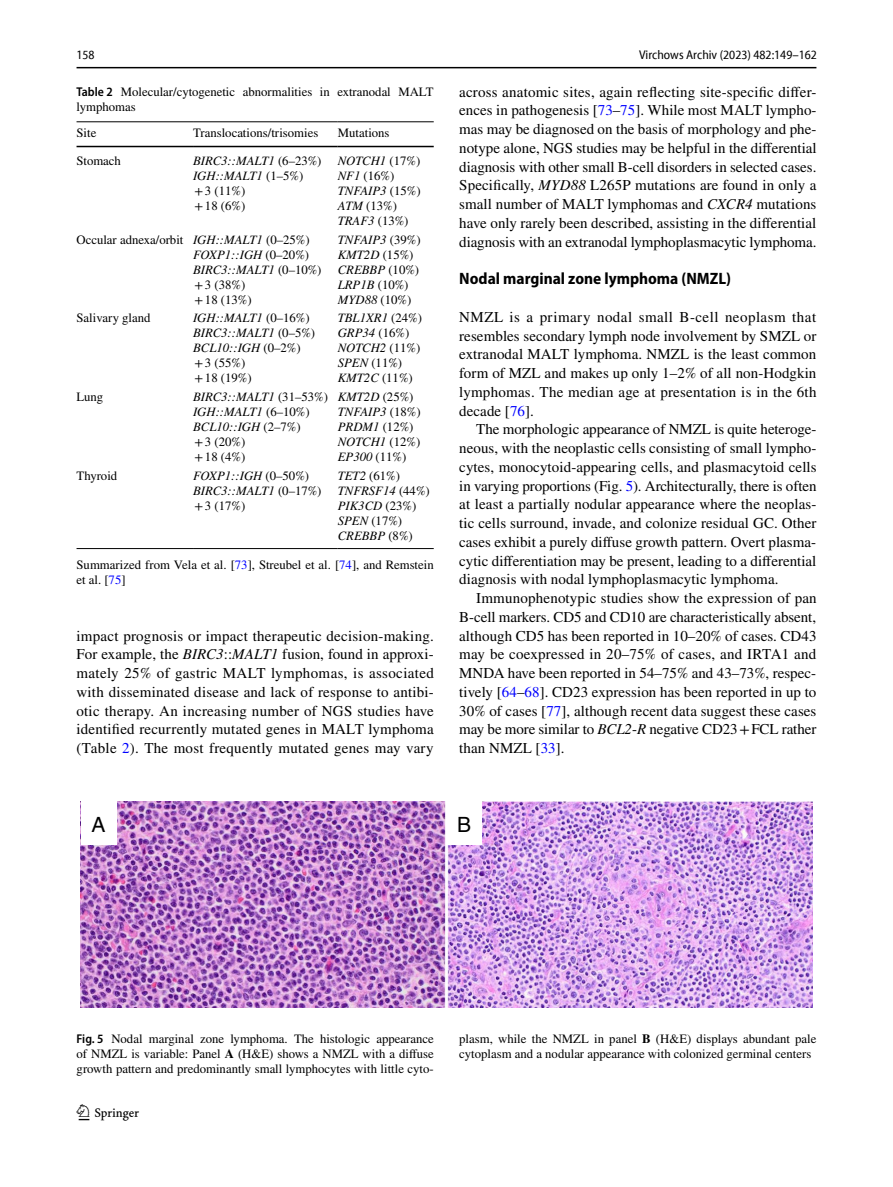
<style>
.page{position:relative;width:893px;height:1187px;background:#fff}
.page>*{position:absolute;margin:0;border:0;box-sizing:border-box;transform-origin:0 0}
.t1{font:22.5px "Springnew Regular 2";color:#000}
.t2{font:21px "Helvetica 4";color:#000}
.t3{font:700 semi-condensed 16.5px "Myriad Pro";color:#000}
.t4{font:15px/18.8px "STIX";letter-spacing:.005em;color:#000;text-align:justify}
.t5{font:12.75px/15px "STIX";color:#000}
.t6{font:italic 12.75px/15px "STIX";color:#000}
.t7{font:semi-condensed 12.75px "Myriad Pro Unic";color:#000}
.t8{font:12.75px "Myriad Pro Unic Semi Condensed 2";color:#000}
.s1{font-family:"Myriad Pro";font-weight:600;font-stretch:semi-condensed}
.s2{font-style:italic}
.s3{font-style:normal}
.s4{color:#00f}
.s5{font-weight:700}
</style>
<div class="page">
<hr style="left:77px;top:67px;width:739px;height:1px;background:#000">
<hr style="left:77px;top:121px;width:116px;height:1px;background:#000">
<hr style="left:77px;top:146px;width:116px;height:1px;background:#000">
<hr style="left:193px;top:121px;width:145px;height:1px;background:#000">
<hr style="left:193px;top:146px;width:145px;height:1px;background:#000">
<hr style="left:338px;top:121px;width:96px;height:1px;background:#000">
<hr style="left:338px;top:146px;width:96px;height:1px;background:#000">
<hr style="left:77px;top:548px;width:116px;height:1px;background:#000">
<hr style="left:193px;top:548px;width:145px;height:1px;background:#000">
<hr style="left:338px;top:548px;width:96px;height:1px;background:#000">
<img style="left:81px;top:801px;width:731px;height:206px">
<div style="left:81px;top:801px;width:35px;height:43px;background:#fff"></div>
<div style="left:447px;top:801px;width:35px;height:43px;background:#fff"></div>
<p class="t8" style="left:77px;top:50px;width:20px">158</p>
<p class="t5" style="left:77px;top:85px;width:359px"><span class="s1">Table 2</span> Molecular/cytogenetic abnormalities in extranodal MALT lymphomas</p>
<p class="t5" style="left:77px;top:126px;width:21px">Site</p>
<p class="t5" style="left:193px;top:126px;width:127px">Translocations/trisomies</p>
<p class="t5" style="left:338px;top:126px;width:53px">Mutations</p>
<p class="t5" style="left:77px;top:154px;width:46px">Stomach</p>
<p class="t5" style="left:193px;top:154px;width:130px"><span class="s2">BIRC3::MALT1</span> (6–23%)<br><span class="s2">IGH::MALT1</span> (1–5%) +3 (11%)<br>+18 (6%)</p>
<p class="t5" style="left:338px;top:154px;width:84px"><span class="s2">NOTCH1</span> (17%)<br><span class="s2">NF1</span> (16%)<br><span class="s2">TNFAIP3</span> (15%)<br><span class="s2">ATM</span> (13%)<br><span class="s2">TRAF3</span> (13%)</p>
<p class="t5" style="left:193px;top:233px;width:130px;text-indent:-116px">Occular adnexa/orbit <span class="s2">IGH::MALT1</span> (0–25%)<br><span class="s2">FOXP1::IGH</span> (0–20%)<br><span class="s2">BIRC3::MALT1</span> (0–10%) +3 (38%)<br>+18 (13%)</p>
<p class="t6" style="left:338px;top:231px;width:84px">TNFAIP3 <span class="s3">(39%)<br></span>KMT2D <span class="s3">(15%)<br></span>CREBBP <span class="s3">(10%)<br></span>LRP1B <span class="s3">(10%)<br></span>MYD88 <span class="s3">(10%)</span></p>
<p class="t5" style="left:77px;top:311px;width:76px">Salivary gland</p>
<p class="t5" style="left:193px;top:311px;width:124px"><span class="s2">IGH::MALT1</span> (0–16%)<br><span class="s2">BIRC3::MALT1</span> (0–5%)<br><span class="s2">BCL10::IGH</span> (0–2%) +3 (55%)<br>+18 (19%)</p>
<p class="t6" style="left:338px;top:310px;width:86px">TBL1XR1 <span class="s3">(24%)<br></span>GRP34 <span class="s3">(16%)<br></span>NOTCH2 <span class="s3">(11%)<br></span>SPEN <span class="s3">(11%)<br></span>KMT2C <span class="s3">(11%)</span></p>
<p class="t5" style="left:77px;top:390px;width:28px">Lung</p>
<p class="t5" style="left:193px;top:390px;width:136px"><span class="s2">BIRC3::MALT1</span> (31–53%)<br><span class="s2">IGH::MALT1</span> (6–10%)<br><span class="s2">BCL10::IGH</span> (2–7%)<br>+3 (20%)<br>+18 (4%)</p>
<p class="t6" style="left:338px;top:389px;width:84px">KMT2D <span class="s3">(25%)<br></span>TNFAIP3 <span class="s3">(18%)<br></span>PRDM1 <span class="s3">(12%)<br></span>NOTCH1 <span class="s3">(12%)<br></span>EP300 <span class="s3">(11%)</span></p>
<p class="t5" style="left:77px;top:469px;width:42px">Thyroid</p>
<p class="t6" style="left:193px;top:467px;width:130px">FOXP1::IGH <span class="s3">(0–50%)<br></span>BIRC3::MALT1 <span class="s3">(0–17%) +3 (17%)</span></p>
<p class="t6" style="left:338px;top:467px;width:94px">TET2 <span class="s3">(61%)<br></span>TNFRSF14 <span class="s3">(44%)<br></span>PIK3CD <span class="s3">(23%)<br></span>SPEN <span class="s3">(17%)<br></span>CREBBP <span class="s3">(8%)</span></p>
<p class="t5" style="left:77px;top:557px;width:359px">Summarized from Vela et al. [<span class="s4">73</span>], Streubel et al. [<span class="s4">74</span>], and Remstein et al. [<span class="s4">75</span>]</p>
<p class="t4" style="left:77px;top:627px;width:359px">impact prognosis or impact therapeutic decision-making.<br>For example, the <span class="s2">BIRC3</span>::<span class="s2">MALT1</span> fusion, found in approxi&shy;mately 25% of gastric MALT lymphomas, is associated with disseminated disease and lack of response to antibi&shy;otic therapy. An increasing number of NGS studies have identified recurrently mutated genes in MALT lymphoma (Table <span class="s4">2</span>). The most frequently mutated genes may vary</p>
<p class="t7" style="left:639px;top:50px;width:179px">Virchows Archiv (2023) 482:149–162</p>
<p class="t4" style="left:459px;top:83px;width:359px">across anatomic sites, again reflecting site-specific differ&shy;ences in pathogenesis [<span class="s4">73</span>–<span class="s4">75</span>]. While most MALT lympho&shy;mas may be diagnosed on the basis of morphology and phe&shy;notype alone, NGS studies may be helpful in the differential diagnosis with other small B-cell disorders in selected cases.<br>Specifically, <span class="s2">MYD88</span> L265P mutations are found in only a small number of MALT lymphomas and <span class="s2">CXCR4</span> mutations have only rarely been described, assisting in the differential diagnosis with an extranodal lymphoplasmacytic lymphoma.</p>
<p class="t3" style="left:459px;top:269px;width:273px">Nodal marginal zone lymphoma (NMZL)</p>
<p class="t4" style="left:459px;top:308px;width:359px">NMZL is a primary nodal small B-cell neoplasm that resembles secondary lymph node involvement by SMZL or extranodal MALT lymphoma. NMZL is the least common form of MZL and makes up only 1–2% of all non-Hodgkin lymphomas. The median age at presentation is in the 6th decade [<span class="s4">76</span>].</p>
<p class="t4" style="left:459px;top:421px;width:359px;text-indent:17px">The morphologic appearance of NMZL is quite heteroge&shy;neous, with the neoplastic cells consisting of small lympho&shy;cytes, monocytoid-appearing cells, and plasmacytoid cells in varying proportions (Fig. <span class="s4">5</span>). Architecturally, there is often at least a partially nodular appearance where the neoplas&shy;tic cells surround, invade, and colonize residual GC. Other cases exhibit a purely diffuse growth pattern. Overt plasma&shy;cytic differentiation may be present, leading to a differential diagnosis with nodal lymphoplasmacytic lymphoma.</p>
<p class="t4" style="left:459px;top:589px;width:359px;text-indent:17px">Immunophenotypic studies show the expression of pan B-cell markers. CD5 and CD10 are characteristically absent, although CD5 has been reported in 10–20% of cases. CD43 may be coexpressed in 20–75% of cases, and IRTA1 and MNDA have been reported in 54–75% and 43–73%, respec&shy;tively [<span class="s4">64</span>–<span class="s4">68</span>]. CD23 expression has been reported in up to 30% of cases [<span class="s4">77</span>], although recent data suggest these cases may be more similar to <span class="s2">BCL2</span>-<span class="s2">R</span> negative CD23+FCL rather than NMZL [<span class="s4">33</span>].</p>
<h2 class="t2" style="left:92px;top:812px;width:16px">A</h2>
<h2 class="t2" style="left:457px;top:812px;width:16px">B</h2>
<p class="t5" style="left:77px;top:1031px;width:359px;text-align:justify"><span class="s1">Fig. 5</span> Nodal marginal zone lymphoma. The histologic appearance of NMZL is variable: Panel <span class="s5">A</span> (H&amp;E) shows a NMZL with a diffuse growth pattern and predominantly small lymphocytes with little cyto-</p>
<p class="t5" style="left:459px;top:1031px;width:359px">plasm, while the NMZL in panel <span class="s5">B</span> (H&amp;E) displays abundant pale cytoplasm and a nodular appearance with colonized germinal centers</p>
<h1 class="t1" style="left:79px;top:1104px;width:62px">1 3</h1>
</div>
